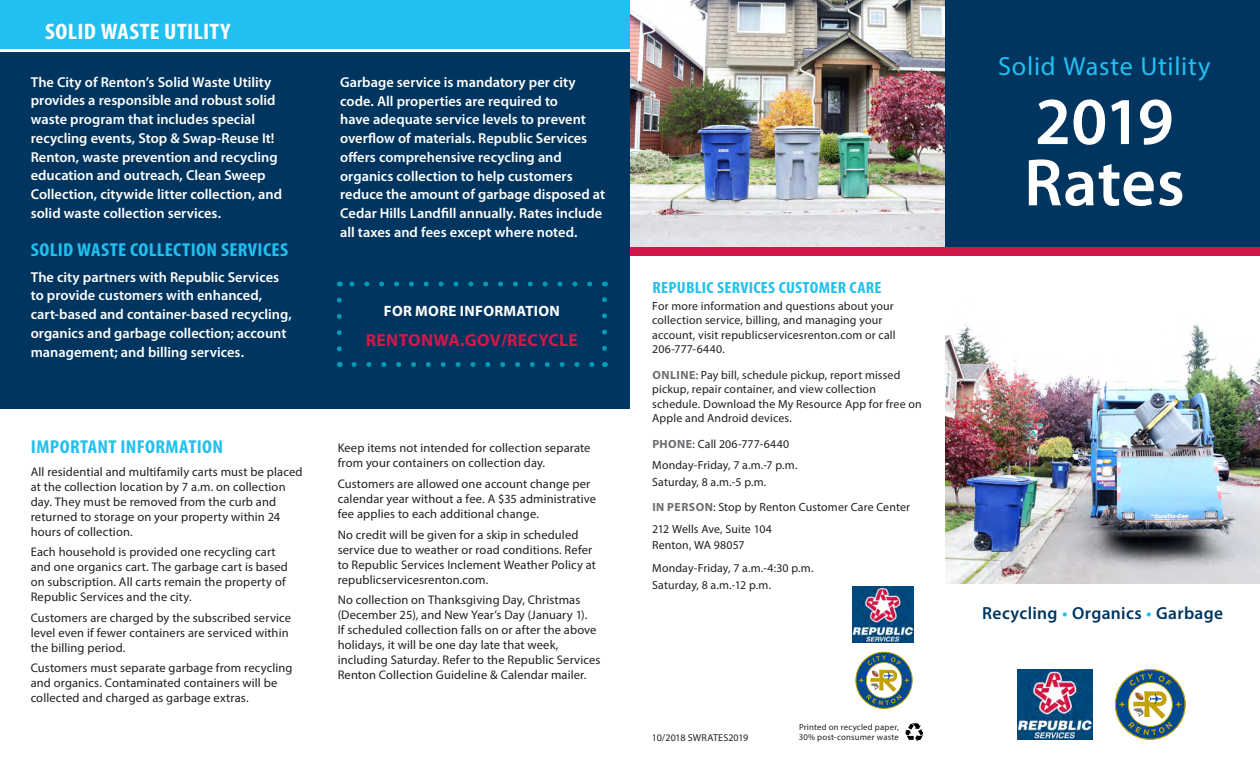
<style>
.page{position:relative;width:1260px;height:765px;background:#fff}
.page>*{position:absolute;margin:0;border:0;box-sizing:border-box;transform-origin:0 0}
.t1{font:600 67.5px/61.2px "Myriad Pro";color:#fff}
.t2{font:26.25px "Myriad Pro";letter-spacing:.025em;color:#22c0f1}
.Header_2{font:700 condensed 22.5px "Myriad Pro";letter-spacing:.015em;color:#fff;scale:1.1 1}
.Body_Tan_Semibold{font:700 condensed 18.75px "Myriad Pro";letter-spacing:.015em;color:#22c0f1;scale:1.1 1}
.t3{font:600 17.5px "Myriad Pro";letter-spacing:.02em;color:#00355f}
.t4{font:700 17.5px "Myriad Pro";letter-spacing:.02em;color:#d21848}
.Subhead_2{font:700 condensed 16.25px "Myriad Pro";letter-spacing:.015em;color:#22c0f1;scale:1.1 1}
.t5{font:700 15px "Myriad Pro";letter-spacing:.02em;color:#fff}
.Body_Tan_Semibold-2{font:600 14.38px/18.8px "Myriad Pro";color:#fff}
.Body{font:12.5px/15px "Myriad Pro";letter-spacing:.01em;color:#231f20}
.Body-2{font:11.88px/14.4px "Myriad Pro";letter-spacing:.01em;color:#231f20}
.Grid{font:10px "Myriad Pro";letter-spacing:.005em;color:#231f20}
.Body-3{font:8.75px/10px "Myriad Pro";letter-spacing:.025em;color:#231f20}
.s1{font-weight:700;color:#6c6d70}
.s2{color:#22c0f1}
</style>
<div class="page">
<img style="left:630px;top:0;width:315px;height:248px">
<div style="left:0;top:52px;width:630px;height:357px;background:#00355f"></div>
<div style="left:946px;top:0;width:314px;height:248px;background:#00355f"></div>
<img style="left:945px;top:323px;width:315px;height:261px">
<div style="left:630px;top:248px;width:630px;height:8px;background:#d21848"></div>
<svg style="left:1115px;top:669px;width:71px;height:71px"></svg>
<img style="left:1017px;top:670px;width:75px;height:69px">
<div style="left:0;top:0;width:630px;height:48px;background:#22c0f1"></div>
<svg style="left:337px;top:300px;width:5px;height:52px"></svg>
<svg style="left:354px;top:362px;width:241px;height:5px"></svg>
<svg style="left:349px;top:282px;width:241px;height:5px"></svg>
<svg style="left:602px;top:282px;width:5px;height:66px"></svg>
<svg style="left:855px;top:652px;width:58px;height:57px"></svg>
<img style="left:853px;top:586px;width:60px;height:56px">
<svg style="left:905px;top:723px;width:18px;height:19px"></svg>
<p class="Header_2" style="left:45px;top:18px;width:170px">SOLID WASTE UTILITY</p>
<p class="Body_Tan_Semibold-2" style="left:31px;top:72px;width:253px">The City of Renton’s Solid Waste Utility provides a responsible and robust solid waste program that includes special recycling events, Stop &amp; Swap-Reuse It!<br>Renton, waste prevention and recycling education and outreach, Clean Sweep Collection, citywide litter collection, and solid waste collection services.</p>
<p class="Body_Tan_Semibold" style="left:31px;top:238px;width:235px">SOLID WASTE COLLECTION SERVICES</p>
<p class="Body_Tan_Semibold-2" style="left:31px;top:267px;width:263px">The city partners with Republic Services to provide customers with enhanced, cart-based and container-based recycling, organics and garbage collection; account management; and billing services.</p>
<p class="Body_Tan_Semibold" style="left:31px;top:435px;width:176px">IMPORTANT INFORMATION</p>
<p class="Body" style="left:31px;top:464px;width:273px">All residential and multifamily carts must be placed at the collection location by 7 a.m. on collection day. They must be removed from the curb and returned to storage on your property within 24 hours of collection.</p>
<p class="Body" style="left:31px;top:544px;width:259px">Each household is provided one recycling cart and one organics cart. The garbage cart is based on subscription. All carts remain the property of Republic Services and the city.</p>
<p class="Body" style="left:31px;top:610px;width:262px">Customers are charged by the subscribed service level even if fewer containers are serviced within the billing period.</p>
<p class="Body" style="left:31px;top:661px;width:263px">Customers must separate garbage from recycling and organics. Contaminated containers will be collected and charged as garbage extras.</p>
<p class="Body_Tan_Semibold-2" style="left:340px;top:72px;width:267px">Garbage service is mandatory per city code. All properties are required to<br>have adequate service levels to prevent overflow of materials. Republic Services offers comprehensive recycling and organics collection to help customers reduce the amount of garbage disposed at Cedar Hills Landfill annually. Rates include all taxes and fees except where noted.</p>
<p class="t5" style="left:384px;top:301px;width:178px">FOR MORE INFORMATION</p>
<p class="t4" style="left:366px;top:328px;width:214px">RENTONWA.GOV/RECYCLE</p>
<p class="Body" style="left:338px;top:440px;width:254px">Keep items not intended for collection separate from your containers on collection day.</p>
<p class="Body" style="left:338px;top:476px;width:260px">Customers are allowed one account change per calendar year without a fee. A $35 administrative fee applies to each additional change.</p>
<p class="Body" style="left:338px;top:527px;width:260px">No credit will be given for a skip in scheduled service due to weather or road conditions. Refer to Republic Services Inclement Weather Policy at republicservicesrenton.com.</p>
<p class="Body" style="left:338px;top:592px;width:264px">No collection on Thanksgiving Day, Christmas (December 25), and New Year’s Day (January 1).<br>If scheduled collection falls on or after the above holidays, it will be one day late that week, including Saturday. Refer to the Republic Services Renton Collection Guideline &amp; Calendar mailer.</p>
<p class="Subhead_2" style="left:652px;top:277px;width:210px">REPUBLIC SERVICES CUSTOMER CARE</p>
<p class="Body-2" style="left:652px;top:299px;width:245px">For more information and questions about your collection service, billing, and managing your account, visit republicservicesrenton.com or call 206-777-6440.</p>
<p class="Body-2" style="left:652px;top:367px;width:271px"><span class="s1">ONLINE</span>: Pay bill, schedule pickup, report missed pickup, repair container, and view collection schedule. Download the My Resource App for free on Apple and Android devices.</p>
<p class="Body-2" style="left:652px;top:436px;width:138px"><span class="s1">PHONE</span>: Call 206-777-6440</p>
<p class="Body-2" style="left:652px;top:458px;width:147px">Monday-Friday, 7 a.m.-7 p.m.</p>
<p class="Body-2" style="left:652px;top:474px;width:116px">Saturday, 8 a.m.-5 p.m.</p>
<p class="Body-2" style="left:652px;top:500px;width:259px"><span class="s1">IN PERSON</span>: Stop by Renton Customer Care Center</p>
<p class="Body-2" style="left:652px;top:521px;width:121px;line-height:16.2px">212 Wells Ave, Suite 104<br>Renton, WA 98057</p>
<p class="Body-2" style="left:652px;top:561px;width:163px">Monday-Friday, 7 a.m.-4:30 p.m.</p>
<p class="Body-2" style="left:652px;top:578px;width:120px">Saturday, 8 a.m.-12 p.m.</p>
<p class="Grid" style="left:652px;top:731px;width:98px">10/2018 SWRATES2019</p>
<p class="Body-3" style="left:799px;top:722px;width:102px">Printed on recycled paper,<br>30% post-consumer waste</p>
<p class="t2" style="left:998px;top:50px;width:214px">Solid Waste Utility</p>
<p class="t1" style="left:1024px;top:89px;width:162px">2019<br>Rates</p>
<p class="t3" style="left:982px;top:602px;width:242px">Recycling <span class="s2">•</span> Organics <span class="s2">•</span> Garbage</p>
</div>
